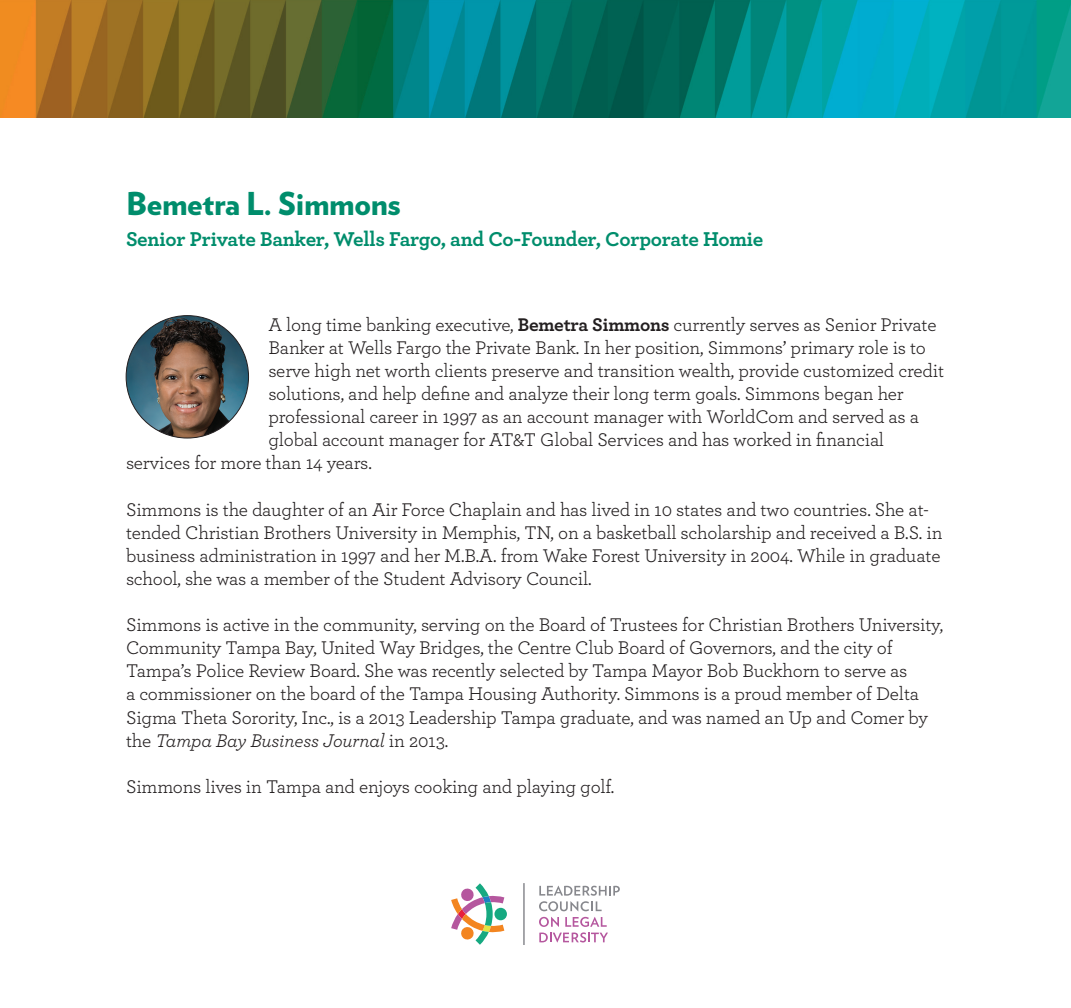
<style>
.page{position:relative;width:1071px;height:1008px;background:#fff}
.page>*{position:absolute;margin:0;border:0;box-sizing:border-box;transform-origin:0 0}
.t1{font:900 31.5px "Verlag";letter-spacing:-.01em;color:#008d6c}
.t2{font:700 21px "Archer";letter-spacing:-.01em;color:#008d6c}
.t3{font:19.25px/23.1px "Archer";letter-spacing:-.01em;color:#231f20}
.s1{font-weight:700}
.s2{font-style:italic}
</style>
<div class="page">
<svg style="left:539px;top:886px;width:81px;height:25px"></svg>
<svg style="left:539px;top:917px;width:69px;height:26px"></svg>
<svg style="left:494px;top:908px;width:13px;height:12px"></svg>
<svg style="left:451px;top:883px;width:53px;height:62px"></svg>
<svg style="left:523px;top:883px;width:2px;height:62px"></svg>
<img style="left:0;top:0;width:1071px;height:117px">
<img style="left:126px;top:316px;width:123px;height:122px;border-radius:61px">
<p class="t1" style="left:126px;top:177px;width:276px">Bemetra L. Simmons</p>
<p class="t2" style="left:126px;top:223px;width:639px">Senior Private Banker, Wells Fargo, and Co-Founder, Corporate Homie</p>
<p class="t3" style="left:268px;top:312px;width:670px">A long time banking executive, <span class="s1">Bemetra Simmons</span> currently serves as Senior Private<br>Banker at Wells Fargo the Private Bank. In her position, Simmons’ primary role is to</p>
<p class="t3" style="left:268px;top:358px;width:677px">serve high net worth clients preserve and transition wealth, provide customized credit solutions, and help define and analyze their long term goals. Simmons began her professional career in 1997 as an account manager with WorldCom and served as a global account manager for AT&amp;T Global Services and has worked in financial</p>
<p class="t3" style="left:126px;top:451px;width:247px">services for more than 14 years.</p>
<p class="t3" style="left:126px;top:497px;width:818px">Simmons is the daughter of an Air Force Chaplain and has lived in 10 states and two countries. She at&shy;tended Christian Brothers University in Memphis, TN, on a basketball scholarship and received a B.S. in business administration in 1997 and her M.B.A. from Wake Forest University in 2004. While in graduate school, she was a member of the Student Advisory Council.</p>
<p class="t3" style="left:126px;top:612px;width:819px">Simmons is active in the community, serving on the Board of Trustees for Christian Brothers University,</p>
<p class="t3" style="left:126px;top:635px;width:804px">Community Tampa Bay, United Way Bridges, the Centre Club Board of Governors, and the city of Tampa’s Police Review Board. She was recently selected by Tampa Mayor Bob Buckhorn to serve as<br>a commissioner on the board of the Tampa Housing Authority. Simmons is a proud member of Delta Sigma Theta Sorority, Inc., is a 2013 Leadership Tampa graduate, and was named an Up and Comer by the <span class="s2">Tampa Bay Business Journal</span> in 2013.</p>
<p class="t3" style="left:126px;top:774px;width:490px">Simmons lives in Tampa and enjoys cooking and playing golf.</p>
</div>
